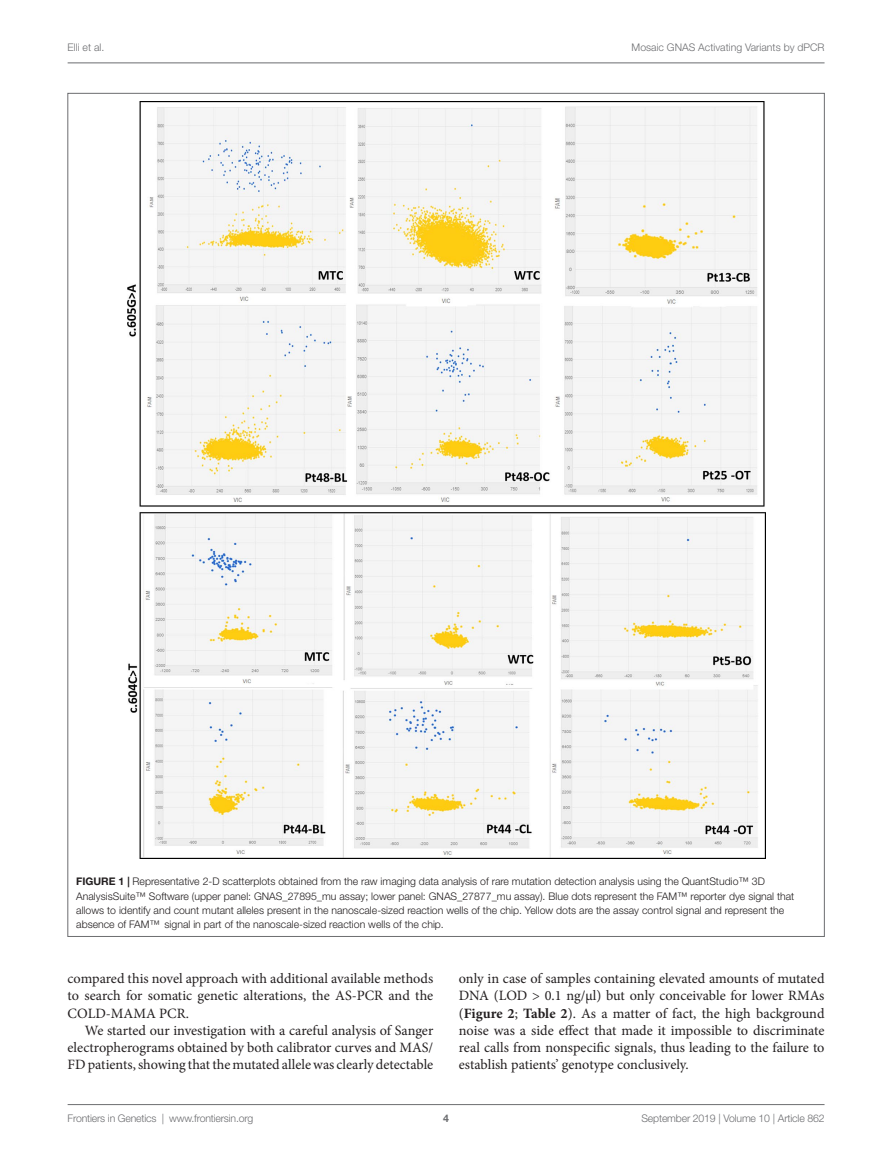
<style>
.page{position:relative;width:893px;height:1170px;background:#fff}
.page>*{position:absolute;margin:0;border:0;box-sizing:border-box;transform-origin:0 0}
.T{font:14.25px/17.2px "Minion Pro";letter-spacing:-.005em;color:#231f20;text-align:justify}
.T1{font:14.25px/17.2px "Minion Pro";color:#231f20;text-align:justify}
.FC{font:300 10.5px/14.2px "Helvetica Neue LT Std";color:#231f20}
.t1{font:300 10.5px "Helvetica Neue LT Std";letter-spacing:-.015em;color:#6c6d70}
.t2{font:700 10.5px "Helvetica Neue LT Std";color:#6c6d70}
.s1{font-weight:700}
</style>
<div class="page">
<hr style="left:68px;top:63px;width:756px;height:1px;background:#6c6d70">
<hr style="left:68px;top:1104px;width:756px;height:1px;background:#6c6d70">
<img style="left:127px;top:102px;width:638px;height:756px">
<p class="t1" style="left:68px;top:41px;width:38px">Elli et al.</p>
<p class="t1" style="left:632px;top:41px;width:194px">Mosaic GNAS Activating Variants by dPCR</p>
<p class="FC" style="left:76px;top:874px;width:720px"><span class="s1">FIGURE 1 |</span> Representative 2-D scatterplots obtained from the raw imaging data analysis of rare mutation detection analysis using the QuantStudio™ 3D AnalysisSuite™ Software (upper panel: GNAS_27895_mu assay; lower panel: GNAS_27877_mu assay). Blue dots represent the FAM™ reporter dye signal that allows to identify and count mutant alleles present in the nanoscale-sized reaction wells of the chip. Yellow dots are the assay control signal and represent the absence of FAM™ signal in part of the nanoscale-sized reaction wells of the chip.</p>
<p class="T1" style="left:68px;top:969px;width:367px">compared this novel approach with additional available methods to search for somatic genetic alterations, the AS-PCR and the COLD-MAMA PCR.</p>
<p class="T" style="left:68px;top:1021px;width:367px;text-indent:17px">We started our investigation with a careful analysis of Sanger electropherograms obtained by both calibrator curves and MAS/ FD patients, showing that the mutated allele was clearly detectable</p>
<p class="T" style="left:459px;top:969px;width:367px">only in case of samples containing elevated amounts of mutated DNA (LOD &gt; 0.1 ng/μl) but only conceivable for lower RMAs (<span class="s1">Figure 2</span>; <span class="s1">Table 2</span>). As a matter of fact, the high background noise was a side effect that made it impossible to discriminate real calls from nonspecific signals, thus leading to the failure to establish patients’ genotype conclusively.</p>
<p class="t1" style="left:68px;top:1111px;width:187px">Frontiers in Genetics | www.frontiersin.org</p>
<p class="t2" style="left:443px;top:1111px;width:7px">4</p>
<p class="t1" style="left:641px;top:1111px;width:185px">September 2019 | Volume 10 | Article 862</p>
</div>
